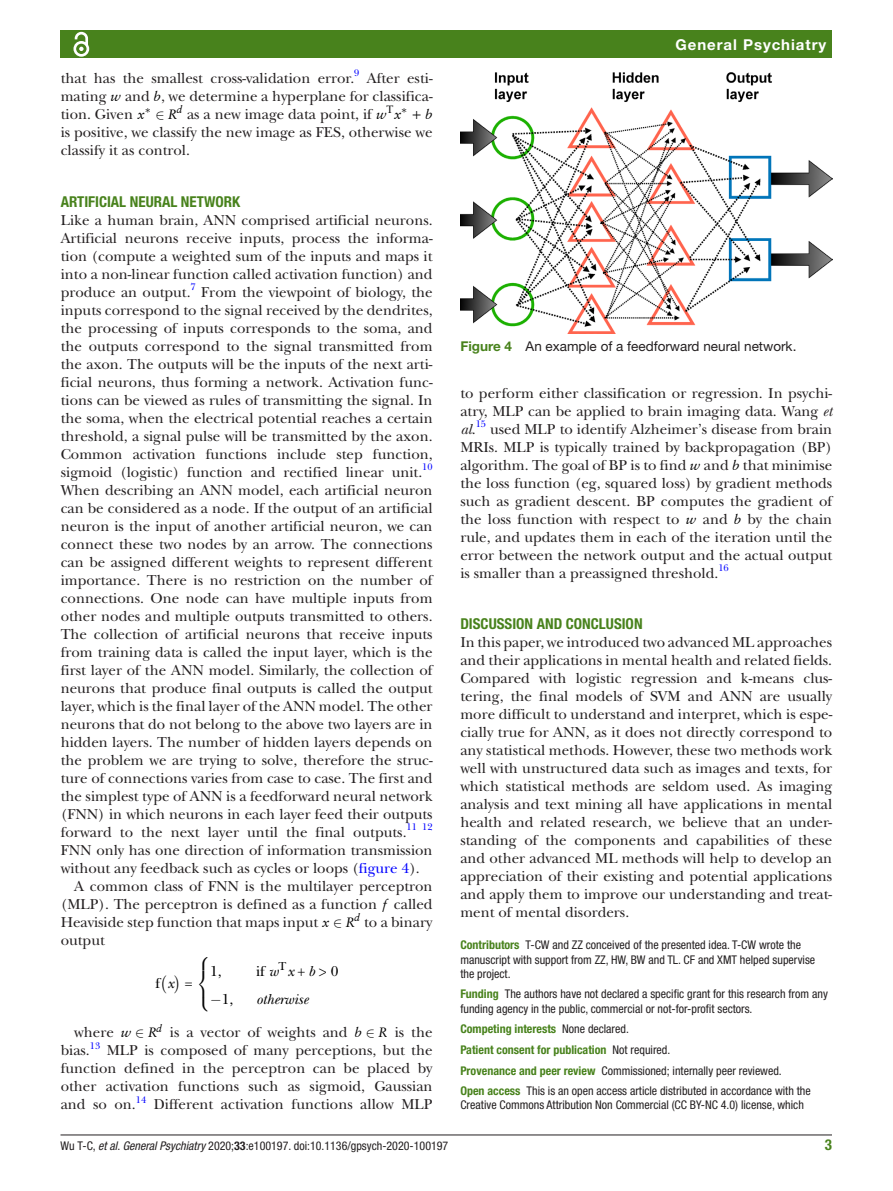
<style>
.page{position:relative;width:893px;height:1191px;background:#fff}
.page>*{position:absolute;margin:0;border:0;box-sizing:border-box;transform-origin:0 0}
.t1{font:15px/18px "New Baskerville";color:#231f20;text-align:justify}
.t2{font:700 condensed 15px "Helvetica Neue LT Std";color:#48821c}
.t3{font:700 15px "Helvetica Neue LT Std";letter-spacing:.065em;color:#fff}
.t4{font:15px "New Baskerville";color:#000}
.t5{font:italic 15px "New Baskerville";color:#000}
.t6{font:15px "CMEX10";color:#000}
.t7{font:13.5px "Helvetica Neue LT Std";color:#231f20}
.t8{font:condensed 12px/14.4px "Helvetica Neue LT Std";color:#231f20}
.t9{font:9.9px "New Baskerville";color:#00f}
.s1{font-family:"Classical Garamond BT";font-style:italic;font-size:13.5px;color:#000}
.s2{font-family:"CMSY9";font-size:13.5px;color:#000}
.s3{font-family:"Classical Garamond BT";font-size:13.5px;color:#000}
.s4{color:#00f}
.s5{font-style:italic}
.s6{font-family:"CMSY10"}
.s7{font-weight:700;color:#48821c}
.s8{font-weight:700}
</style>
<div class="page">
<hr style="left:61px;top:1134px;width:771px;height:1px;background:#231f20">
<div style="left:61px;top:31px;width:771px;height:27px;background:#48821c"></div>
<svg style="left:73px;top:31px;width:17px;height:26px"></svg>
<img style="left:460px;top:73px;width:372px;height:260px">
<p class="t1" style="left:61px;top:69px;width:295px">that has the smallest cross-validation error.</p>
<p class="t9" style="left:354px;top:67px;width:7px">9</p>
<p class="t1" style="left:61px;top:69px;width:373px;text-indent:306px">After esti&shy;mating <span class="s1">w</span> and <span class="s1">b</span>, we determine a hyperplane for classifica&shy;tion. Given <span class="s1">x</span><sup>∗</sup> <span class="s2">∈</span> <span class="s1">R</span><sup>d</sup> as a new image data point, if <span class="s1">w</span><sup>T</sup><span class="s1">x</span><sup>∗</sup> <span class="s3">+</span> <span class="s1">b </span>is positive, we classify the new image as FES, otherwise we classify it as control.</p>
<p class="t2" style="left:61px;top:192px;width:181px">Arti ficial neural network</p>
<p class="t1" style="left:61px;top:211px;width:373px">Like a human brain, ANN comprised artificial neurons.<br>Artificial neurons receive inputs, process the informa&shy;tion (compute a weighted sum of the inputs and maps it into a non-linear function called activation function) and produce an output.</p>
<p class="t9" style="left:191px;top:281px;width:7px">7</p>
<p class="t1" style="left:61px;top:283px;width:373px;text-indent:140px">From the viewpoint of biology, the inputs correspond to the signal received by the dendrites, the processing of inputs corresponds to the soma, and the outputs correspond to the signal transmitted from the axon. The outputs will be the inputs of the next arti&shy;ficial neurons, thus forming a network. Activation func&shy;tions can be viewed as rules of transmitting the signal. In the soma, when the electrical potential reaches a certain threshold, a signal pulse will be transmitted by the axon.<br>Common activation functions include step function, sigmoid (logistic) function and rectified linear unit.</p>
<p class="t9" style="left:422px;top:461px;width:12px">10</p>
<p class="t1" style="left:61px;top:481px;width:373px">When describing an ANN model, each artificial neuron can be considered as a node. If the output of an artificial neuron is the input of another artificial neuron, we can connect these two nodes by an arrow. The connections can be assigned different weights to represent different importance. There is no restriction on the number of connections. One node can have multiple inputs from other nodes and multiple outputs transmitted to others.<br>The collection of artificial neurons that receive inputs from training data is called the input layer, which is the first layer of the ANN model. Similarly, the collection of neurons that produce final outputs is called the output layer, which is the final layer of the ANN model. The other neurons that do not belong to the above two layers are in hidden layers. The number of hidden layers depends on the problem we are trying to solve, therefore the struc&shy;ture of connections varies from case to case. The first and the simplest type of ANN is a feedforward neural network (FNN) in which neurons in each layer feed their outputs forward to the next layer until the final outputs.</p>
<p class="t9" style="left:407px;top:821px;width:28px">11 12</p>
<p class="t1" style="left:61px;top:841px;width:373px">FNN only has one direction of information transmission</p>
<p class="t1" style="left:61px;top:859px;width:361px">without any feedback such as cycles or loops (<span class="s4">figure 4</span>).</p>
<p class="t1" style="left:74px;top:877px;width:360px">A common class of FNN is the multilayer perceptron</p>
<p class="t1" style="left:61px;top:895px;width:373px">(MLP). The perceptron is defined as a function <span class="s1">f</span> called</p>
<p class="t1" style="left:61px;top:913px;width:373px">Heaviside step function that maps input <span class="s1">x</span> <span class="s2">∈</span> <span class="s1">R</span><sup>d</sup> to a binary</p>
<p class="t1" style="left:61px;top:931px;width:46px">output</p>
<p class="t4" style="left:155px;top:974px;width:6px">f</p>
<p class="t6" style="left:160px;top:962px;width:8px">(</p>
<p class="t5" style="left:167px;top:974px;width:8px">x</p>
<p class="t6" style="left:174px;top:962px;width:8px">)</p>
<p class="t4" style="left:185px;top:974px;width:9px">=</p>
<p class="t4" style="left:210px;top:962px;width:13px">1,</p>
<p class="t4" style="left:256px;top:962px;width:84px">if<span class="s5">w</span><sup>T</sup><span class="s5">x</span>+<span class="s5">b</span>&gt;0</p>
<p class="t4" style="left:210px;top:990px;width:25px"><span class="s6">−</span>1,</p>
<p class="t5" style="left:256px;top:990px;width:54px">otherwise</p>
<p class="t1" style="left:61px;top:1023px;width:373px;text-indent:14px">where <span class="s1">w</span> <span class="s2">∈</span> <span class="s1">R</span><sup>d</sup> is a vector of weights and <span class="s1">b</span> <span class="s2">∈</span> <span class="s1">R</span> is the bias.</p>
<p class="t9" style="left:90px;top:1039px;width:12px">13</p>
<p class="t1" style="left:61px;top:1041px;width:373px;text-indent:46px">MLP is composed of many perceptions, but the function defined in the perceptron can be placed by other activation functions such as sigmoid, Gaussian and so on.<sup>14</sup></p>
<p class="t1" style="left:154px;top:1095px;width:280px">Different activation functions allow MLP</p>
<p class="t3" style="left:675px;top:35px;width:152px">General Psychiatry</p>
<p class="t7" style="left:460px;top:338px;width:338px"><span class="s7">Figure 4</span> An example of a feedforward neural network.</p>
<p class="t1" style="left:460px;top:384px;width:373px">to perform either classification or regression. In psychi&shy;atry, MLP can be applied to brain imaging data. Wang <span class="s5">et al</span>.</p>
<p class="t9" style="left:476px;top:418px;width:12px">15</p>
<p class="t1" style="left:460px;top:420px;width:373px;text-indent:30px">used MLP to identify Alzheimer’s disease from brain MRIs. MLP is typically trained by backpropagation (BP) algorithm. The goal of BP is to find <span class="s1">w</span> and <span class="s1">b</span> that minimise the loss function (eg, squared loss) by gradient methods such as gradient descent. BP computes the gradient of the loss function with respect to <span class="s1">w</span> and <span class="s1">b</span> by the chain rule, and updates them in each of the iteration until the error between the network output and the actual output is smaller than a preassigned threshold.</p>
<p class="t9" style="left:718px;top:562px;width:12px">16</p>
<p class="t2" style="left:460px;top:614px;width:184px">Discussion and conclusion</p>
<p class="t1" style="left:460px;top:633px;width:373px">In this paper, we introduced two advanced ML approaches and their applications in mental health and related fields.<br>Compared with logistic regression and k-means clus&shy;tering, the final models of SVM and ANN are usually more difficult to understand and interpret, which is espe&shy;cially true for ANN, as it does not directly correspond to any statistical methods. However, these two methods work well with unstructured data such as images and texts, for which statistical methods are seldom used. As imaging analysis and text mining all have applications in mental health and related research, we believe that an under&shy;standing of the components and capabilities of these and other advanced ML methods will help to develop an appreciation of their existing and potential applications and apply them to improve our understanding and treat&shy;ment of mental disorders.</p>
<p class="t8" style="left:460px;top:937px;width:356px"><span class="s7">Contributors</span> T-CW and ZZ conceived of the presented idea. T-CW wrote the manuscript with support from ZZ, HW, BW and TL. CF and XMT helped supervise the project.</p>
<p class="t8" style="left:460px;top:986px;width:369px"><span class="s7">Funding</span> The authors have not declared a specific grant for this research from any funding agency in the public, commercial or not-for-profit sectors.</p>
<p class="t8" style="left:460px;top:1018px;width:352px;line-height:20.5px"><span class="s7">Competing interests</span> None declared.<br><span class="s7">Patient consent for publication</span> Not required.<br><span class="s7">Provenance and peer review</span> Commissioned; internally peer reviewed.<br><span class="s7">Open access</span> This is an open access article distributed in accordance with the</p>
<p class="t8" style="left:460px;top:1097px;width:345px">Creative Commons Attribution Non Commercial (CC BY-NC 4.0) license, which</p>
<p class="t8" style="left:61px;top:1138px;width:389px">Wu T-C, <span class="s5">et al</span>. <span class="s5">General Psychiatry</span> 2020;<span class="s8">33</span>:e100197. doi:10.1136/gpsych-2020-100197</p>
<p class="t2" style="left:825px;top:1135px;width:9px">3</p>
</div>
